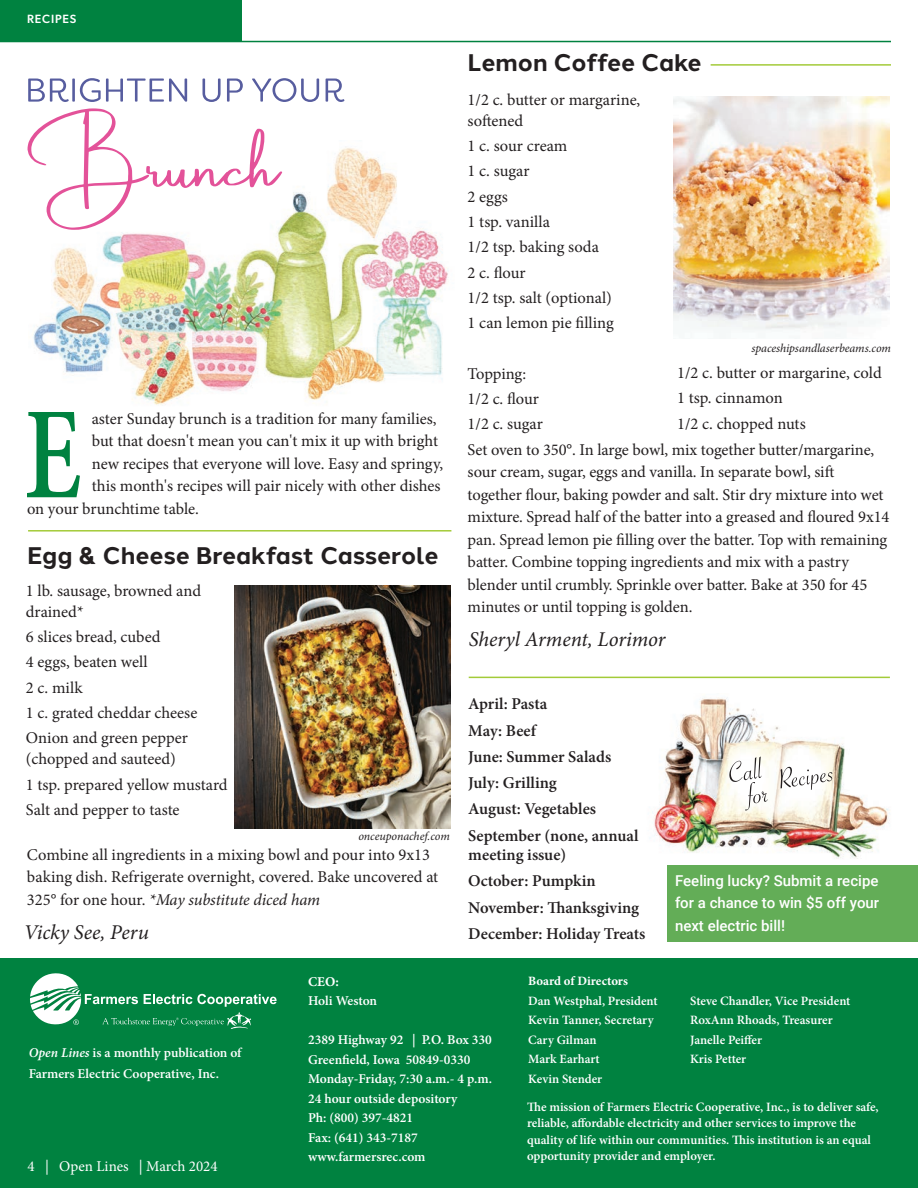
<style>
.page{position:relative;width:918px;height:1188px;background:#fff}
.page>*{position:absolute;margin:0;border:0;box-sizing:border-box;transform-origin:0 0}
.t1{font:600 132px "Minion Pro";color:#008240;scale:.75 1}
._2_Farmers_Body_Copy{font:700 24px "Halcom";color:#231f20}
.t2{font:italic 21px "Minion Pro";letter-spacing:-.005em;color:#231f20}
._2_Farmers_Body_Copy-2{font:16.5px/22.5px "Minion Pro";letter-spacing:-.005em;color:#231f20}
._2_Farmers_Body_Copy-3{font:600 16.5px/19.5px "Minion Pro";color:#231f20}
._2_Farmers_Body_Copy-4{font:500 15px/22.5px "Roboto";color:#fff;text-align:justify}
.t3{font:15px "Minion Pro";color:#fff}
.t4{font:600 13.5px/21px "Minion Pro";color:#fff}
.t5{font:700 13.5px "Minion Pro";color:#fff}
.Farmers_Body_Copy{font:600 12.75px/16.5px "Minion Pro";color:#fff}
.t6{font:700 12.75px "Minion Pro";color:#fff}
._2_Farmers_Body_Copy-5{font:italic 12px "Minion Pro";letter-spacing:-.005em;color:#231f20}
.t7{font:500 12px "Gibson";letter-spacing:.07em;color:#fff}
.s1{font-style:italic}
</style>
<div class="page">
<div style="left:0;top:958px;width:918px;height:230px;background:#008240"></div>
<svg style="left:30px;top:973px;width:247px;height:56px"></svg>
<div style="left:0;top:0;width:242px;height:42px;background:#008240"></div>
<hr style="left:0;top:41px;width:891px;height:1px;background:#008240">
<hr style="left:711px;top:64px;width:180px;height:2px;background:#a3cb39">
<img style="left:652px;top:697px;width:238px;height:162px">
<svg style="left:729px;top:756px;width:39px;height:55px"></svg>
<svg style="left:781px;top:767px;width:51px;height:23px"></svg>
<hr style="left:469px;top:677px;width:421px;height:1px;background:#a3cb39">
<img style="left:674px;top:96px;width:216px;height:234px">
<div style="left:667px;top:866px;width:251px;height:76px;background:#63ad57"></div>
<hr style="left:28px;top:530px;width:423px;height:2px;background:#a3cb39">
<img style="left:234px;top:586px;width:216px;height:243px">
<img style="left:33px;top:148px;width:415px;height:257px">
<svg style="left:28px;top:78px;width:317px;height:24px"></svg>
<svg style="left:27px;top:108px;width:255px;height:122px"></svg>
<p class="t7" style="left:27px;top:12px;width:51px">RECIPES</p>
<p class="t1" style="left:24px;top:364px;width:77px">E</p>
<p class="_2_Farmers_Body_Copy-2" style="left:92px;top:407px;width:346px">aster Sunday brunch is a tradition for many families,</p>
<p class="_2_Farmers_Body_Copy-2" style="left:92px;top:430px;width:348px">but that doesn't mean you can't mix it up with bright</p>
<p class="_2_Farmers_Body_Copy-2" style="left:92px;top:452px;width:353px">new recipes that everyone will love. Easy and springy,</p>
<p class="_2_Farmers_Body_Copy-2" style="left:92px;top:475px;width:350px">this month's recipes will pair nicely with other dishes</p>
<p class="_2_Farmers_Body_Copy-2" style="left:27px;top:497px;width:173px">on your brunchtime table.</p>
<p class="_2_Farmers_Body_Copy" style="left:27px;top:536px;width:413px">Egg &amp; Cheese Breakfast Casserole</p>
<p class="_2_Farmers_Body_Copy-2" style="left:26px;top:580px;width:177px;line-height:21px">1 lb. sausage, browned and drained*</p>
<p class="_2_Farmers_Body_Copy-2" style="left:26px;top:626px;width:136px">6 slices bread, cubed</p>
<p class="_2_Farmers_Body_Copy-2" style="left:26px;top:651px;width:123px">4 eggs, beaten well</p>
<p class="_2_Farmers_Body_Copy-2" style="left:26px;top:676px;width:58px">2 c. milk</p>
<p class="_2_Farmers_Body_Copy-2" style="left:26px;top:702px;width:173px">1 c. grated cheddar cheese</p>
<p class="_2_Farmers_Body_Copy-2" style="left:26px;top:728px;width:164px;line-height:21px">Onion and green pepper (chopped and sauteed)</p>
<p class="_2_Farmers_Body_Copy-2" style="left:26px;top:773px;width:203px">1 tsp. prepared yellow mustard</p>
<p class="_2_Farmers_Body_Copy-2" style="left:26px;top:799px;width:155px">Salt and pepper to taste</p>
<p class="_2_Farmers_Body_Copy-2" style="left:27px;top:843px;width:413px">Combine all ingredients in a mixing bowl and pour into 9x13 baking dish. Refrigerate overnight, covered. Bake uncovered at<br>325° for one hour. <span class="s1">*May substitute diced ham</span></p>
<p class="_2_Farmers_Body_Copy-5" style="left:358px;top:828px;width:93px">onceuponachef.com</p>
<p class="t2" style="left:24px;top:918px;width:127px">Vicky See, Peru</p>
<p class="_2_Farmers_Body_Copy" style="left:468px;top:43px;width:236px">Lemon Coffee Cake</p>
<p class="_2_Farmers_Body_Copy-2" style="left:468px;top:89px;width:174px;line-height:21px">1/2 c. butter or margarine, softened</p>
<p class="_2_Farmers_Body_Copy-2" style="left:468px;top:134px;width:101px">1 c. sour cream</p>
<p class="_2_Farmers_Body_Copy-2" style="left:468px;top:160px;width:63px">1 c. sugar</p>
<p class="_2_Farmers_Body_Copy-2" style="left:468px;top:185px;width:42px">2 eggs</p>
<p class="_2_Farmers_Body_Copy-2" style="left:468px;top:210px;width:84px">1 tsp. vanilla</p>
<p class="_2_Farmers_Body_Copy-2" style="left:468px;top:236px;width:133px">1/2 tsp. baking soda</p>
<p class="_2_Farmers_Body_Copy-2" style="left:468px;top:261px;width:60px">2 c. flour</p>
<p class="_2_Farmers_Body_Copy-2" style="left:468px;top:286px;width:146px">1/2 tsp. salt (optional)</p>
<p class="_2_Farmers_Body_Copy-2" style="left:468px;top:312px;width:148px">1 can lemon pie filling</p>
<p class="_2_Farmers_Body_Copy-2" style="left:468px;top:362px;width:60px">Topping:</p>
<p class="_2_Farmers_Body_Copy-2" style="left:468px;top:388px;width:73px">1/2 c. flour</p>
<p class="_2_Farmers_Body_Copy-2" style="left:468px;top:413px;width:77px">1/2 c. sugar</p>
<p class="_2_Farmers_Body_Copy-5" style="left:751px;top:339px;width:141px">spaceshipsandlaserbeams.com</p>
<p class="_2_Farmers_Body_Copy-2" style="left:677px;top:362px;width:206px">1/2 c. butter or margarine, cold</p>
<p class="_2_Farmers_Body_Copy-2" style="left:677px;top:387px;width:107px">1 tsp. cinnamon</p>
<p class="_2_Farmers_Body_Copy-2" style="left:677px;top:412px;width:130px">1/2 c. chopped nuts</p>
<p class="_2_Farmers_Body_Copy-2" style="left:468px;top:438px;width:423px">Set oven to 350°. In large bowl, mix together butter/margarine, sour cream, sugar, eggs and vanilla. In separate bowl, sift together flour, baking powder and salt. Stir dry mixture into wet mixture. Spread half of the batter into a greased and floured 9x14 pan. Spread lemon pie filling over the batter. Top with remaining batter. Combine topping ingredients and mix with a pastry blender until crumbly. Sprinkle over batter. Bake at 350 for 45 minutes or until topping is golden.</p>
<p class="t2" style="left:469px;top:625px;width:198px">Sheryl Arment, Lorimor</p>
<p class="_2_Farmers_Body_Copy-3" style="left:468px;top:694px;width:80px">April: Pasta</p>
<p class="_2_Farmers_Body_Copy-3" style="left:468px;top:721px;width:69px">May: Beef</p>
<p class="_2_Farmers_Body_Copy-3" style="left:468px;top:747px;width:144px">June: Summer Salads</p>
<p class="_2_Farmers_Body_Copy-3" style="left:468px;top:773px;width:90px">July: Grilling</p>
<p class="_2_Farmers_Body_Copy-3" style="left:468px;top:799px;width:129px">August: Vegetables</p>
<p class="_2_Farmers_Body_Copy-3" style="left:468px;top:826px;width:172px">September (none, annual meeting issue)</p>
<p class="_2_Farmers_Body_Copy-3" style="left:468px;top:871px;width:129px">October: Pumpkin</p>
<p class="_2_Farmers_Body_Copy-3" style="left:468px;top:898px;width:172px">November: Thanksgiving</p>
<p class="_2_Farmers_Body_Copy-3" style="left:468px;top:924px;width:179px">December: Holiday Treats</p>
<p class="_2_Farmers_Body_Copy-4" style="left:675px;top:869px;width:206px">Feeling lucky? Submit a recipe for a chance to win $5 off your next electric bill!</p>
<p class="t4" style="left:29px;top:1043px;width:214px"><span class="s1">Open Lines</span> is a monthly publication of<br>Farmers Electric Cooperative, Inc.</p>
<p class="t3" style="left:28px;top:1156px;width:192px">4 | Open Lines | March 2024</p>
<p class="t5" style="left:308px;top:972px;width:32px">CEO:</p>
<p class="t4" style="left:308px;top:990px;width:71px">Holi Weston</p>
<p class="t4" style="left:308px;top:1029px;width:185px">2389 Highway 92 | P.O. Box 330</p>
<p class="t4" style="left:308px;top:1049px;width:164px">Greenfield, Iowa 50849-0330</p>
<p class="t4" style="left:308px;top:1068px;width:185px">Monday-Friday, 7:30 a.m.- 4 p.m.</p>
<p class="t4" style="left:308px;top:1088px;width:151px">24 hour outside depository</p>
<p class="t4" style="left:308px;top:1107px;width:107px">Ph: (800) 397-4821</p>
<p class="t4" style="left:308px;top:1127px;width:111px">Fax: (641) 343-7187</p>
<p class="t4" style="left:308px;top:1146px;width:119px">www.farmersrec.com</p>
<p class="t6" style="left:528px;top:972px;width:101px">Board of Directors</p>
<p class="Farmers_Body_Copy" style="left:528px;top:993px;width:131px">Dan Westphal, President</p>
<p class="Farmers_Body_Copy" style="left:690px;top:993px;width:162px">Steve Chandler, Vice President</p>
<p class="Farmers_Body_Copy" style="left:528px;top:1012px;width:127px">Kevin Tanner, Secretary</p>
<p class="Farmers_Body_Copy" style="left:690px;top:1012px;width:144px">RoxAnn Rhoads, Treasurer</p>
<p class="Farmers_Body_Copy" style="left:528px;top:1032px;width:70px">Cary Gilman</p>
<p class="Farmers_Body_Copy" style="left:690px;top:1032px;width:73px">Janelle Peiffer</p>
<p class="Farmers_Body_Copy" style="left:528px;top:1051px;width:73px">Mark Earhart</p>
<p class="Farmers_Body_Copy" style="left:690px;top:1051px;width:58px">Kris Petter</p>
<p class="Farmers_Body_Copy" style="left:528px;top:1071px;width:76px">Kevin Stender</p>
<p class="Farmers_Body_Copy" style="left:527px;top:1098px;width:353px">The mission of Farmers Electric Cooperative, Inc., is to deliver safe, reliable, affordable electricity and other services to improve the quality of life within our communities. This institution is an equal opportunity provider and employer.</p>
</div>
